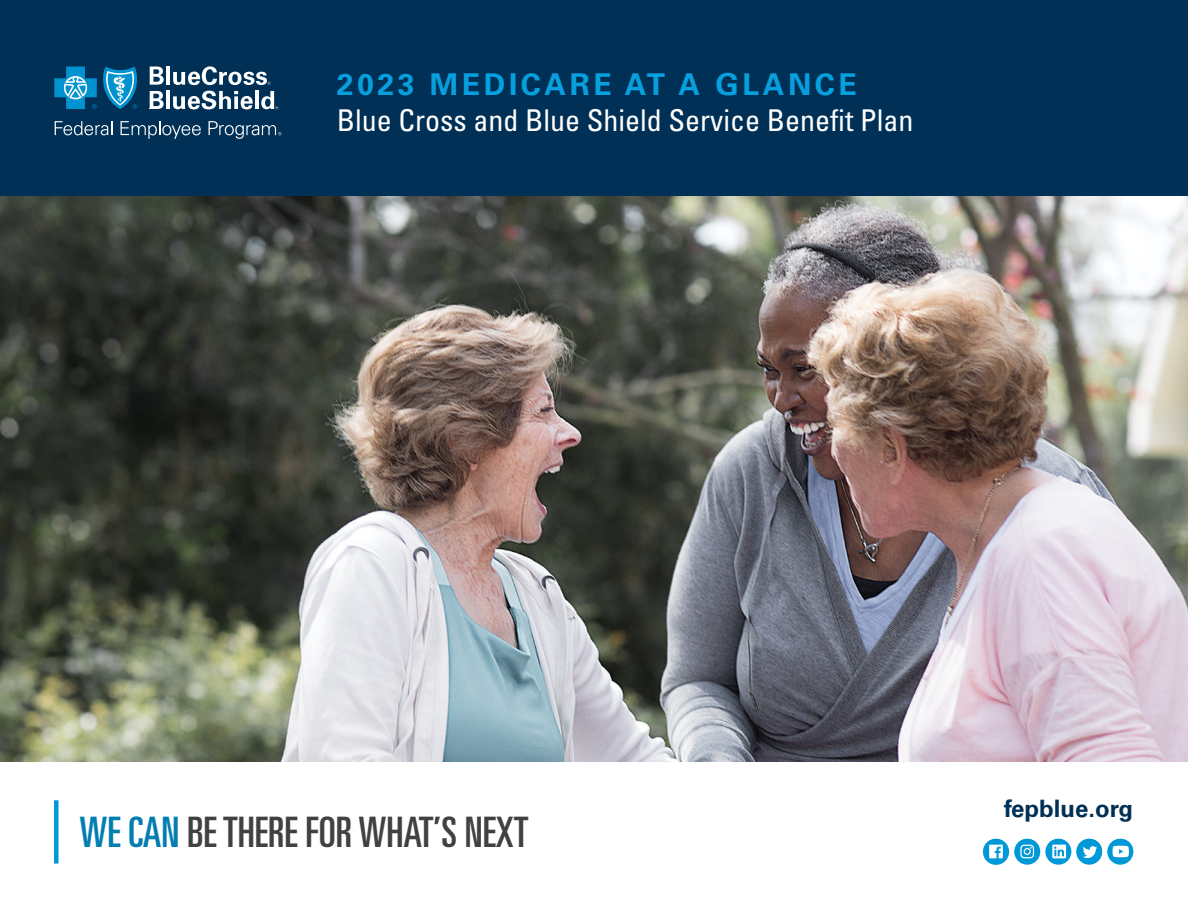
<style>
.page{position:relative;width:1188px;height:918px;background:#fff}
.page>*{position:absolute;margin:0;border:0;box-sizing:border-box;transform-origin:0 0}
.t1{font:ultra-condensed 42px "Univers LT Std";color:#414042}
.t2{font:condensed 30px "Univers LT Std";color:#fff}
.t3{font:700 30px "Univers LT Std";letter-spacing:.12em;color:#07a0df}
.t4{font:700 24px "Univers LT Std";color:#003055}
.s1{color:#027db1}
</style>
<div class="page">
<img style="left:0;top:196px;width:1188px;height:565px">
<hr style="left:54px;top:800px;width:4px;height:64px;background:#0099d8">
<div style="left:0;top:0;width:1188px;height:196px;background:#003055"></div>
<svg style="left:55px;top:121px;width:57px;height:14px"></svg>
<svg style="left:121px;top:121px;width:80px;height:18px"></svg>
<svg style="left:54px;top:67px;width:83px;height:42px"></svg>
<svg style="left:150px;top:67px;width:14px;height:18px"></svg>
<hr style="left:166px;top:67px;width:4px;height:18px;background:#fff">
<svg style="left:150px;top:91px;width:14px;height:18px"></svg>
<hr style="left:166px;top:91px;width:4px;height:18px;background:#fff">
<svg style="left:173px;top:91px;width:80px;height:18px"></svg>
<hr style="left:255px;top:91px;width:4px;height:18px;background:#fff">
<svg style="left:173px;top:66px;width:98px;height:19px"></svg>
<svg style="left:261px;top:91px;width:17px;height:18px"></svg>
<svg style="left:209px;top:121px;width:72px;height:18px"></svg>
<svg style="left:983px;top:839px;width:26px;height:26px"></svg>
<svg style="left:1107px;top:839px;width:26px;height:26px"></svg>
<svg style="left:1014px;top:839px;width:26px;height:26px"></svg>
<svg style="left:1076px;top:839px;width:26px;height:26px"></svg>
<svg style="left:1045px;top:839px;width:26px;height:26px"></svg>
<div style="left:984px;top:839px;width:25px;height:25px;background:#0099d8;border-radius:50%"></div>
<svg style="left:989px;top:845px;width:14px;height:14px"></svg>
<div style="left:1046px;top:839px;width:25px;height:25px;background:#0099d8;border-radius:50%"></div>
<svg style="left:1052px;top:845px;width:15px;height:14px"></svg>
<div style="left:1077px;top:839px;width:25px;height:25px;background:#0099d8;border-radius:50%"></div>
<svg style="left:1083px;top:846px;width:14px;height:12px"></svg>
<div style="left:1108px;top:839px;width:25px;height:25px;background:#0099d8;border-radius:50%"></div>
<svg style="left:1112px;top:846px;width:17px;height:12px"></svg>
<div style="left:1015px;top:839px;width:25px;height:25px;background:#0099d8;border-radius:50%"></div>
<svg style="left:1020px;top:845px;width:15px;height:14px"></svg>
<h1 class="t3" style="left:337px;top:67px;width:522px">2023 MEDICARE AT A GLANCE</h1>
<p class="t2" style="left:337px;top:102px;width:578px">Blue Cross and Blue Shield Service Benefit Plan</p>
<p class="t1" style="left:80px;top:808px;width:451px"><span class="s1">WE CAN</span> BE THERE FOR WHAT’S NEXT</p>
<p class="t4" style="left:1004px;top:795px;width:131px">fepblue.org</p>
</div>
